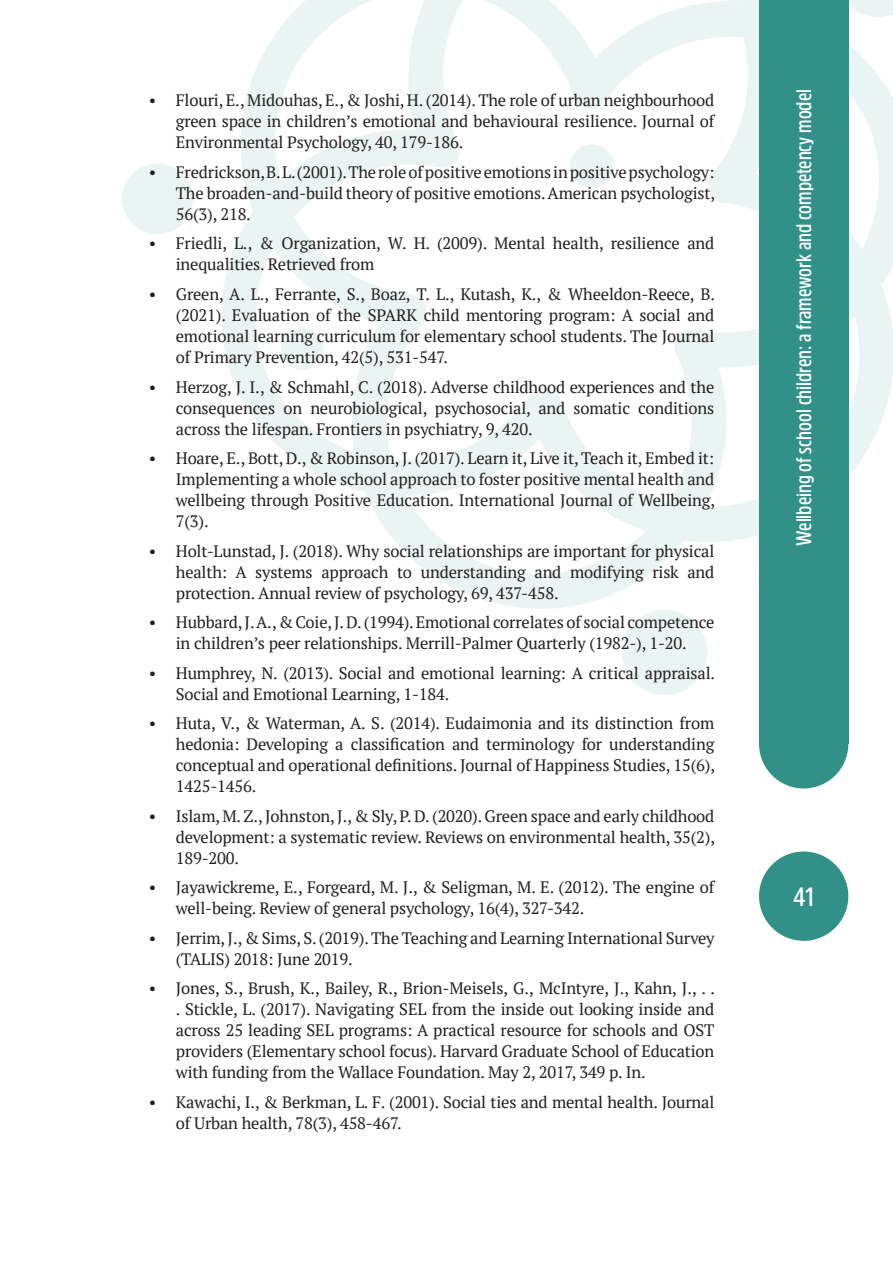
<style>
.page{position:relative;width:893px;height:1263px;background:#fff}
.page>*{position:absolute;margin:0;border:0;box-sizing:border-box;transform-origin:0 0}
.t1{font:600 26.4px "Amsi Pro Cond";color:#fff}
.t2{font:600 21px "Amsi Pro Cond";color:#fff}
.t3{font:16.5px/21px "PT Serif";letter-spacing:-.01em;color:#231f20;text-align:justify}
</style>
<div class="page">
<svg style="left:122px;top:163px;width:71px;height:71px"></svg>
<svg style="left:622px;top:632px;width:85px;height:63px"></svg>
<svg style="left:222px;top:0;width:671px;height:632px"></svg>
<div style="left:759px;top:0;width:89px;height:744px;background:#319088"></div>
<div style="left:759px;top:851px;width:89px;height:90px;background:#319088;border-radius:50%"></div>
<div style="left:759px;top:699px;width:89px;height:89px;background:#319088;border-radius:50%"></div>
<p class="t3" style="left:176px;top:90px;width:540px;text-indent:-27px">• Flouri, E., Midouhas, E., &amp; Joshi, H. (2014). The role of urban neighbourhood green space in children’s emotional and behavioural resilience. Journal of Environmental Psychology, 40, 179-186.</p>
<p class="t3" style="left:176px;top:161px;width:541px;text-indent:-27px">• Fredrickson, B. L. (2001). The role of positive emotions in positive psychology:<br>The broaden-and-build theory of positive emotions. American psychologist, 56(3), 218.</p>
<p class="t3" style="left:176px;top:233px;width:540px;text-indent:-27px">• Friedli, L., &amp; Organization, W. H. (2009). Mental health, resilience and inequalities. Retrieved from</p>
<p class="t3" style="left:176px;top:283px;width:541px;text-indent:-27px">• Green, A. L., Ferrante, S., Boaz, T. L., Kutash, K., &amp; Wheeldon-Reece, B. (2021). Evaluation of the SPARK child mentoring program: A social and emotional learning curriculum for elementary school students. The Journal of Primary Prevention, 42(5), 531-547.</p>
<p class="t3" style="left:176px;top:376px;width:540px;text-indent:-27px">• Herzog, J. I., &amp; Schmahl, C. (2018). Adverse childhood experiences and the consequences on neurobiological, psychosocial, and somatic conditions across the lifespan. Frontiers in psychiatry, 9, 420.</p>
<p class="t3" style="left:176px;top:447px;width:541px;text-indent:-27px">• Hoare, E., Bott, D., &amp; Robinson, J. (2017). Learn it, Live it, Teach it, Embed it:<br>Implementing a whole school approach to foster positive mental health and wellbeing through Positive Education. International Journal of Wellbeing, 7(3).</p>
<p class="t3" style="left:176px;top:540px;width:540px;text-indent:-27px">• Holt-Lunstad, J. (2018). Why social relationships are important for physical health: A systems approach to understanding and modifying risk and protection. Annual review of psychology, 69, 437-458.</p>
<p class="t3" style="left:149px;top:611px;width:567px;text-align:center">• Hubbard, J. A., &amp; Coie, J. D. (1994). Emotional correlates of social competence in children’s peer relationships. Merrill-Palmer Quarterly (1982-), 1-20.</p>
<p class="t3" style="left:176px;top:662px;width:541px;text-indent:-27px">• Humphrey, N. (2013). Social and emotional learning: A critical appraisal.<br>Social and Emotional Learning, 1-184.</p>
<p class="t3" style="left:176px;top:712px;width:541px;text-indent:-27px">• Huta, V., &amp; Waterman, A. S. (2014). Eudaimonia and its distinction from hedonia: Developing a classification and terminology for understanding conceptual and operational definitions. Journal of Happiness Studies, 15(6), 1425-1456.</p>
<p class="t3" style="left:176px;top:805px;width:541px;text-indent:-27px">• Islam, M. Z., Johnston, J., &amp; Sly, P. D. (2020). Green space and early childhood development: a systematic review. Reviews on environmental health, 35(2), 189-200.</p>
<p class="t3" style="left:176px;top:876px;width:540px;text-indent:-27px">• Jayawickreme, E., Forgeard, M. J., &amp; Seligman, M. E. (2012). The engine of well-being. Review of general psychology, 16(4), 327-342.</p>
<p class="t3" style="left:176px;top:927px;width:540px;text-indent:-27px">• Jerrim, J., &amp; Sims, S. (2019). The Teaching and Learning International Survey (TALIS) 2018: June 2019.</p>
<p class="t3" style="left:176px;top:977px;width:541px;text-indent:-27px">• Jones, S., Brush, K., Bailey, R., Brion-Meisels, G., McIntyre, J., Kahn, J., . . . Stickle, L. (2017). Navigating SEL from the inside out looking inside and across 25 leading SEL programs: A practical resource for schools and OST providers (Elementary school focus). Harvard Graduate School of Education with funding from the Wallace Foundation. May 2, 2017, 349 p. In.</p>
<p class="t3" style="left:176px;top:1091px;width:540px;text-indent:-27px">• Kawachi, I., &amp; Berkman, L. F. (2001). Social ties and mental health. Journal of Urban health, 78(3), 458-467.</p>
<p class="t2" style="left:789px;top:546px;width:458px;rotate:-90deg">Wellbeing of school children: a framework and competency model</p>
<h1 class="t1" style="left:793px;top:878px;width:23px">41</h1>
</div>
